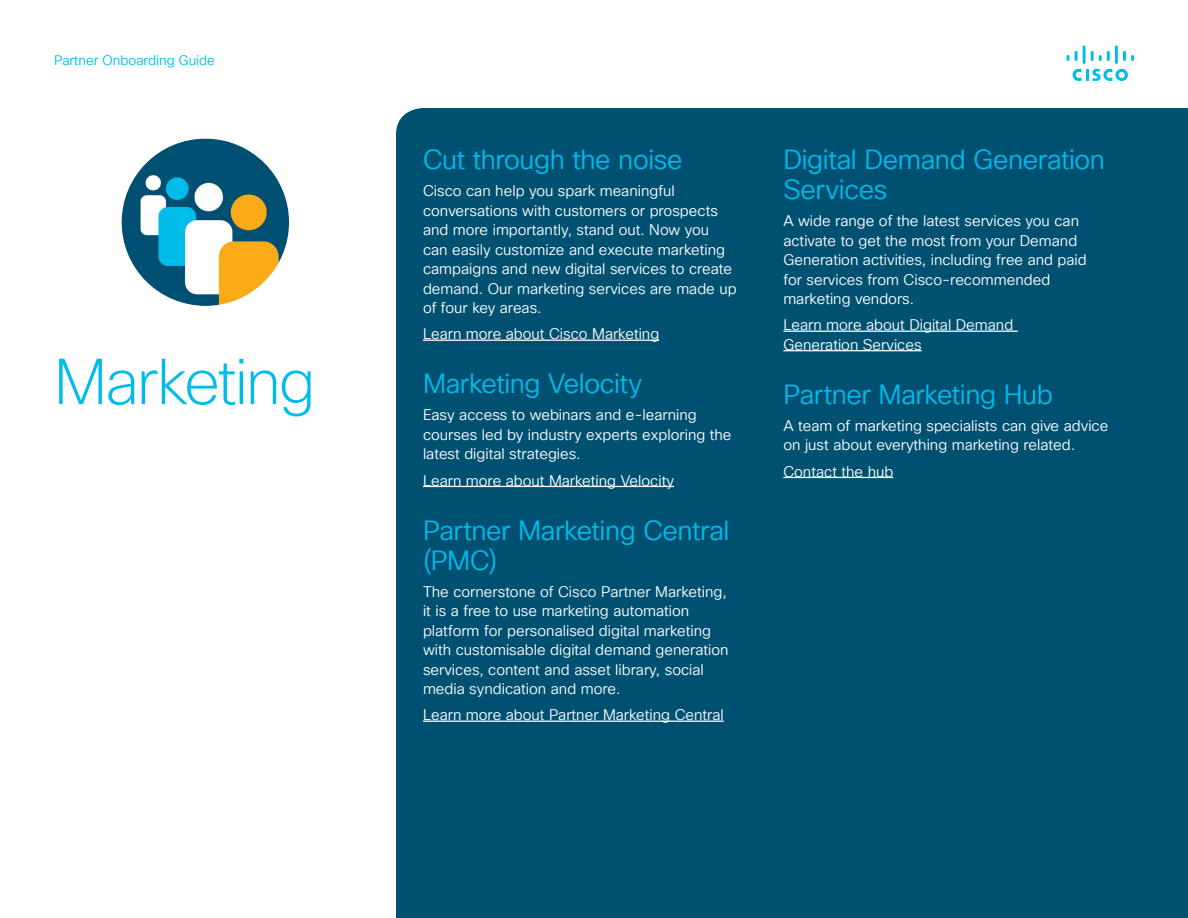
<style>
.page{position:relative;width:1188px;height:918px;background:#fff}
.page>*{position:absolute;margin:0;border:0;box-sizing:border-box;transform-origin:0 0}
.t1{font:200 63px "Cisco Sans TT";letter-spacing:-.03em;color:#00bceb}
.t2{font:27px/30px "Cisco Sans TT Light";letter-spacing:-.015em;color:#00bceb}
.t3{font:15px/19.5px "Cisco Sans TT Light";color:#fff}
.t4{font:13.5px "Cisco Sans TT Light";color:#00bceb}
</style>
<div class="page">
<svg style="left:1073px;top:69px;width:55px;height:12px"></svg>
<svg style="left:1067px;top:55px;width:2px;height:6px"></svg>
<svg style="left:1075px;top:51px;width:3px;height:10px"></svg>
<hr style="left:1083px;top:45px;width:3px;height:19px;background:#00bceb">
<svg style="left:1091px;top:51px;width:19px;height:10px"></svg>
<hr style="left:1115px;top:45px;width:3px;height:19px;background:#00bceb">
<svg style="left:1123px;top:51px;width:11px;height:10px"></svg>
<div style="left:396px;top:108px;width:792px;height:810px;background:#005072"></div>
<hr style="left:423px;top:340px;width:236px;height:1px;background:#fff">
<hr style="left:423px;top:486px;width:251px;height:1px;background:#fff">
<hr style="left:423px;top:721px;width:301px;height:1px;background:#fff">
<hr style="left:783px;top:331px;width:235px;height:1px;background:#fff">
<hr style="left:783px;top:350px;width:139px;height:1px;background:#fff">
<hr style="left:783px;top:477px;width:110px;height:1px;background:#fff">
<img style="left:122px;top:139px;width:167px;height:167px;border-radius:84px">
<p class="t4" style="left:54px;top:51px;width:162px">Partner Onboarding Guide</p>
<h1 class="t1" style="left:54px;top:341px;width:263px">Marketing</h1>
<h2 class="t2" style="left:423px;top:146px;width:261px">Cut through the noise</h2>
<p class="t3" style="left:423px;top:182px;width:315px">Cisco can help you spark meaningful conversations with customers or prospects and more importantly, stand out. Now you can easily customize and execute marketing campaigns and new digital services to create demand. Our marketing services are made up of four key areas.</p>
<p class="t3" style="left:423px;top:325px;width:238px">Learn more about Cisco Marketing</p>
<h2 class="t2" style="left:423px;top:370px;width:221px">Marketing Velocity</h2>
<p class="t3" style="left:423px;top:406px;width:310px">Easy access to webinars and e-learning courses led by industry experts exploring the latest digital strategies.</p>
<p class="t3" style="left:423px;top:471px;width:253px">Learn more about Marketing Velocity</p>
<h2 class="t2" style="left:423px;top:516px;width:308px">Partner Marketing Central (PMC)</h2>
<p class="t3" style="left:423px;top:582px;width:307px">The cornerstone of Cisco Partner Marketing, it is a free to use marketing automation platform for personalised digital marketing with customisable digital demand generation services, content and asset library, social media syndication and more.</p>
<p class="t3" style="left:423px;top:706px;width:302px">Learn more about Partner Marketing Central</p>
<h2 class="t2" style="left:783px;top:146px;width:323px">Digital Demand Generation<br>Services</h2>
<p class="t3" style="left:783px;top:212px;width:305px">A wide range of the latest services you can activate to get the most from your Demand Generation activities, including free and paid for services from Cisco-recommended marketing vendors.</p>
<p class="t3" style="left:783px;top:316px;width:231px">Learn more about Digital Demand<br>Generation Services</p>
<h2 class="t2" style="left:783px;top:380px;width:271px">Partner Marketing Hub</h2>
<p class="t3" style="left:783px;top:416px;width:327px">A team of marketing specialists can give advice on just about everything marketing related.</p>
<p class="t3" style="left:783px;top:462px;width:111px">Contact the hub</p>
</div>
